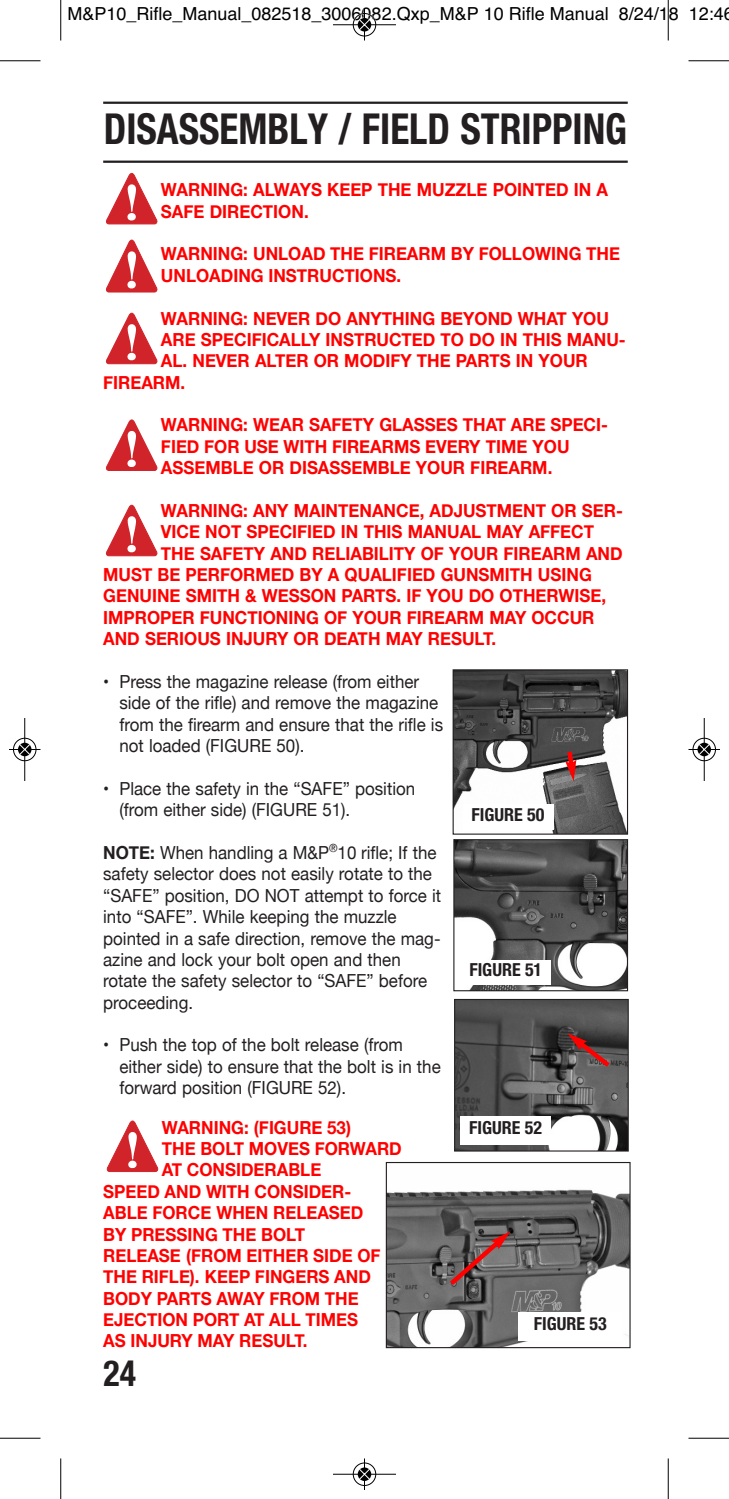
<style>
.page{position:relative;width:729px;height:1499px;background:#fff}
.page>*{position:absolute;margin:0;border:0;box-sizing:border-box;transform-origin:0 0}
.t1{font:700 condensed 42.75px "Helvetica Neue LT Std";color:#231f20;scale:.92 1}
.t2{font:700 condensed 36px "Helvetica Neue LT Std";color:#231f20;scale:.94 1}
.t3{font:700 18px/21.4px "Helvetica Neue";color:#f00;scale:.94 1}
.t4{font:18px/21.4px "Helvetica Neue";color:#231f20;scale:.94 1}
.t5{font:18px "Helvetica";color:#000}
.t6{font:700 condensed 18px "Helvetica Neue LT Std";color:#231f20}
.s1{font-weight:700}
</style>
<div class="page">
<hr style="left:103px;top:102px;width:525px;height:2px;background:#231f20">
<hr style="left:103px;top:161px;width:525px;height:2px;background:#231f20">
<img style="left:455px;top:671px;width:171px;height:161px">
<div style="left:453px;top:669px;width:175px;height:165px;border:1px solid #231f20"></div>
<div style="left:463px;top:804px;width:91px;height:25px;background:#fff"></div>
<svg style="left:565px;top:747px;width:11px;height:34px"></svg>
<img style="left:455px;top:841px;width:171px;height:148px">
<div style="left:453px;top:839px;width:175px;height:152px;border:1px solid #231f20"></div>
<div style="left:461px;top:960px;width:89px;height:24px;background:#fff"></div>
<img style="left:456px;top:1001px;width:171px;height:148px">
<div style="left:454px;top:999px;width:175px;height:152px;border:1px solid #231f20"></div>
<svg style="left:567px;top:1033px;width:48px;height:38px;background:#664343"></svg>
<div style="left:460px;top:1115px;width:91px;height:29px;background:#fff"></div>
<img style="left:388px;top:1189px;width:241px;height:157px">
<div style="left:386px;top:1162px;width:245px;height:186px;border:1px solid #231f20"></div>
<svg style="left:445px;top:1231px;width:65px;height:58px;background:#735a5a"></svg>
<div style="left:518px;top:1311px;width:104px;height:29px;background:#fff"></div>
<svg style="left:106px;top:1120px;width:53px;height:52px"></svg>
<svg style="left:106px;top:173px;width:52px;height:52px"></svg>
<svg style="left:106px;top:239px;width:52px;height:54px"></svg>
<svg style="left:106px;top:312px;width:52px;height:52px"></svg>
<svg style="left:106px;top:419px;width:52px;height:52px"></svg>
<svg style="left:106px;top:504px;width:52px;height:52px"></svg>
<hr style="left:60px;top:0;width:1px;height:40px;background:#000">
<hr style="left:0;top:60px;width:40px;height:1px;background:#000">
<hr style="left:668px;top:0;width:1px;height:40px;background:#000">
<hr style="left:688px;top:60px;width:41px;height:1px;background:#000">
<hr style="left:60px;top:1458px;width:1px;height:40px;background:#000">
<hr style="left:0;top:1437px;width:40px;height:1px;background:#000">
<hr style="left:668px;top:1458px;width:1px;height:40px;background:#000">
<hr style="left:688px;top:1437px;width:41px;height:1px;background:#000">
<div style="left:353px;top:13px;width:23px;height:24px;border:1px solid #fff;border-radius:50%"></div>
<hr style="left:333px;top:24px;width:63px;height:1px;background:#000">
<hr style="left:364px;top:9px;width:1px;height:31px;background:#000">
<div style="left:353px;top:13px;width:23px;height:23px;border:1px solid #000;border-radius:50%"></div>
<svg style="left:358px;top:18px;width:13px;height:14px"></svg>
<svg style="left:359px;top:19px;width:11px;height:11px"></svg>
<div style="left:353px;top:1462px;width:23px;height:24px;border:1px solid #fff;border-radius:50%"></div>
<svg style="left:357px;top:1467px;width:15px;height:14px"></svg>
<hr style="left:333px;top:1473px;width:63px;height:1px;background:#000">
<hr style="left:364px;top:1458px;width:1px;height:32px;background:#000">
<div style="left:353px;top:1462px;width:23px;height:23px;border:1px solid #000;border-radius:50%"></div>
<svg style="left:358px;top:1467px;width:13px;height:13px"></svg>
<svg style="left:359px;top:1468px;width:11px;height:11px"></svg>
<div style="left:13px;top:737px;width:24px;height:24px;border:1px solid #fff;border-radius:50%"></div>
<hr style="left:24px;top:718px;width:1px;height:63px;background:#000">
<hr style="left:9px;top:749px;width:31px;height:1px;background:#000">
<div style="left:13px;top:738px;width:23px;height:23px;border:1px solid #000;border-radius:50%"></div>
<svg style="left:18px;top:742px;width:14px;height:14px"></svg>
<svg style="left:19px;top:744px;width:11px;height:11px"></svg>
<div style="left:692px;top:737px;width:24px;height:24px;border:1px solid #fff;border-radius:50%"></div>
<hr style="left:704px;top:718px;width:1px;height:63px;background:#000">
<hr style="left:688px;top:749px;width:32px;height:1px;background:#000">
<div style="left:693px;top:738px;width:23px;height:23px;border:1px solid #000;border-radius:50%"></div>
<svg style="left:698px;top:742px;width:13px;height:14px"></svg>
<svg style="left:699px;top:744px;width:11px;height:11px"></svg>
<p class="t5" style="left:68px;top:4px;width:668px">M&amp;P10_Rifle_Manual_082518_3006082.Qxp_M&amp;P 10 Rifle Manual 8/24/18 12:46</p>
<h1 class="t1" style="left:104px;top:114px;width:570px">DISASSEMBLY / FIELD STRIPPING</h1>
<p class="t3" style="left:161px;top:179px;width:477px">WARNING: ALWAYS KEEP THE MUZZLE POINTED IN A<br>SAFE DIRECTION.</p>
<p class="t3" style="left:161px;top:243px;width:490px">WARNING: UNLOAD THE FIREARM BY FOLLOWING THE<br>UNLOADING INSTRUCTIONS.</p>
<p class="t3" style="left:161px;top:307px;width:478px">WARNING: NEVER DO ANYTHING BEYOND WHAT YOU</p>
<p class="t3" style="left:161px;top:328px;width:496px">ARE SPECIFICALLY INSTRUCTED TO DO IN THIS MANU-</p>
<p class="t3" style="left:161px;top:350px;width:456px">AL. NEVER ALTER OR MODIFY THE PARTS IN YOUR</p>
<p class="t3" style="left:103px;top:371px;width:89px">FIREARM.</p>
<p class="t3" style="left:161px;top:414px;width:477px">WARNING: WEAR SAFETY GLASSES THAT ARE SPECI-<br>FIED FOR USE WITH FIREARMS EVERY TIME YOU<br>ASSEMBLE OR DISASSEMBLE YOUR FIREARM.</p>
<p class="t3" style="left:161px;top:499px;width:493px">WARNING: ANY MAINTENANCE, ADJUSTMENT OR SER-</p>
<p class="t3" style="left:161px;top:521px;width:462px">VICE NOT SPECIFIED IN THIS MANUAL MAY AFFECT</p>
<p class="t3" style="left:161px;top:542px;width:493px">THE SAFETY AND RELIABILITY OF YOUR FIREARM AND</p>
<p class="t3" style="left:103px;top:563px;width:521px">MUST BE PERFORMED BY A QUALIFIED GUNSMITH USING</p>
<p class="t3" style="left:103px;top:585px;width:537px">GENUINE SMITH &amp; WESSON PARTS. IF YOU DO OTHERWISE,</p>
<p class="t3" style="left:103px;top:606px;width:524px">IMPROPER FUNCTIONING OF YOUR FIREARM MAY OCCUR</p>
<p class="t3" style="left:103px;top:628px;width:420px">AND SERIOUS INJURY OR DEATH MAY RESULT.</p>
<p class="t4" style="left:119px;top:670px;width:346px;text-indent:-16px">• Press the magazine release (from either side of the rifle) and remove the magazine from the firearm and ensure that the rifle is not loaded (FIGURE 50).</p>
<p class="t4" style="left:119px;top:777px;width:316px;text-indent:-16px">• Place the safety in the “SAFE” position (from either side) (FIGURE 51).</p>
<p class="t4" style="left:103px;top:841px;width:361px"><span class="s1">NOTE:</span> When handling a M&amp;P<sup>®</sup>10 rifle; If the safety selector does not easily rotate to the “SAFE” position, DO NOT attempt to force it into “SAFE”. While keeping the muzzle pointed in a safe direction, remove the mag&shy;azine and lock your bolt open and then rotate the safety selector to “SAFE” before proceeding.</p>
<p class="t4" style="left:119px;top:1034px;width:343px;text-indent:-16px">• Push the top of the bolt release (from either side) to ensure that the bolt is in the forward position (FIGURE 52).</p>
<p class="t3" style="left:162px;top:1116px;width:203px">WARNING: (FIGURE 53)</p>
<p class="t3" style="left:162px;top:1137px;width:257px">THE BOLT MOVES FORWARD</p>
<p class="t3" style="left:162px;top:1159px;width:171px">AT CONSIDERABLE</p>
<p class="t3" style="left:103px;top:1180px;width:266px">SPEED AND WITH CONSIDER-</p>
<p class="t3" style="left:103px;top:1201px;width:278px">ABLE FORCE WHEN RELEASED</p>
<p class="t3" style="left:103px;top:1223px;width:216px">BY PRESSING THE BOLT</p>
<p class="t3" style="left:103px;top:1244px;width:297px">RELEASE (FROM EITHER SIDE OF</p>
<p class="t3" style="left:103px;top:1265px;width:286px">THE RIFLE). KEEP FINGERS AND</p>
<p class="t3" style="left:103px;top:1287px;width:273px">BODY PARTS AWAY FROM THE</p>
<p class="t3" style="left:103px;top:1308px;width:273px">EJECTION PORT AT ALL TIMES</p>
<p class="t3" style="left:103px;top:1330px;width:219px">AS INJURY MAY RESULT.</p>
<p class="t6" style="left:472px;top:808px;width:74px">FIGURE 50</p>
<p class="t6" style="left:469px;top:963px;width:74px">FIGURE 51</p>
<p class="t6" style="left:469px;top:1121px;width:74px">FIGURE 52</p>
<p class="t6" style="left:534px;top:1317px;width:74px">FIGURE 53</p>
<h2 class="t2" style="left:103px;top:1360px;width:36px">24</h2>
</div>
